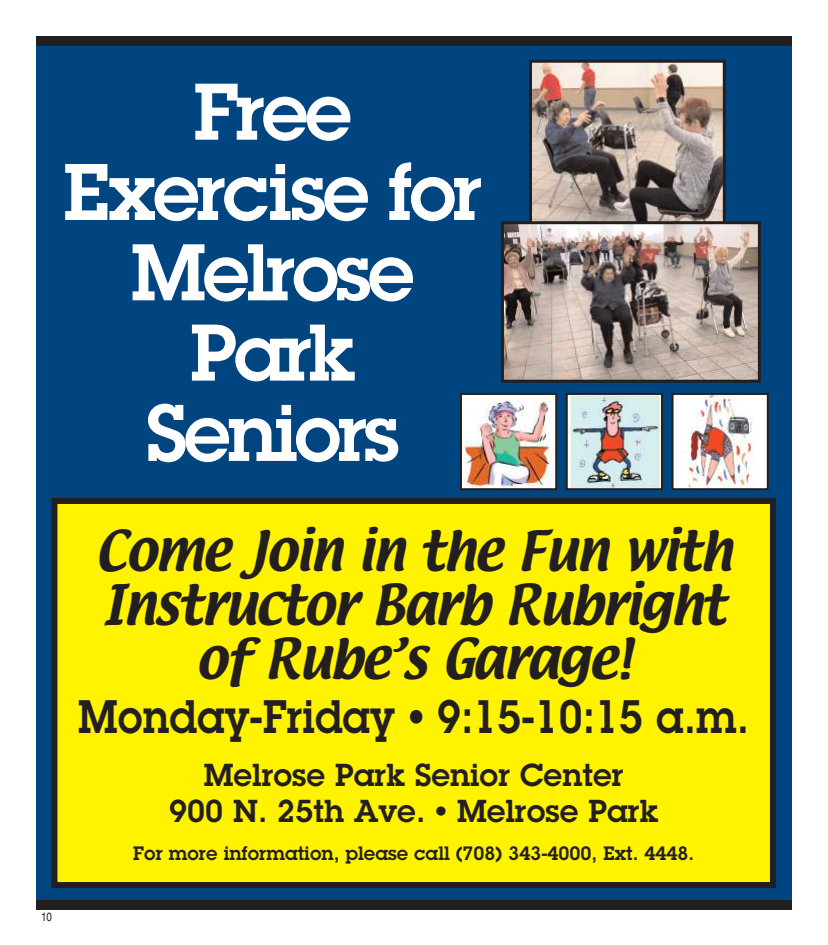
<style>
.page{position:relative;width:828px;height:945px;background:#fff}
.page>*{position:absolute;margin:0;border:0;box-sizing:border-box;transform-origin:0 0}
.t1{font:600 83.8px/80.3px "Lubalin Graph";letter-spacing:-.04em;color:#fff;text-align:center}
.t2{font:49.1px/54.2px "Textile";letter-spacing:-.03em;color:#241f1f;text-align:center}
.t3{font:600 49.1px "Lubalin Graph";color:#241f1f;scale:.9 1}
.t4{font:600 33.2px/36px "Lubalin Graph";color:#241f1f;text-align:center}
.t5{font:600 20.3px "Lubalin Graph";color:#241f1f}
.t6{font:condensed 12px "Helvetica";color:#241f1f}
</style>
<div class="page">
<div style="left:36px;top:36px;width:756px;height:873px;background:#00457f"></div>
<div style="left:36px;top:900px;width:756px;height:10px;background:#241f1f"></div>
<div style="left:36px;top:36px;width:756px;height:10px;background:#241f1f"></div>
<div style="left:54px;top:501px;width:719px;height:384px;background:#fff300"></div>
<div style="left:51px;top:498px;width:725px;height:390px;border:6px solid #241f1f"></div>
<img style="left:463px;top:396px;width:91px;height:91px">
<div style="left:460px;top:393px;width:97px;height:97px;border:2px solid #241f1f"></div>
<img style="left:569px;top:396px;width:91px;height:91px">
<div style="left:566px;top:393px;width:97px;height:97px;border:2px solid #241f1f"></div>
<img style="left:675px;top:396px;width:91px;height:91px">
<div style="left:672px;top:393px;width:97px;height:97px;border:2px solid #241f1f"></div>
<img style="left:533px;top:64px;width:189px;height:157px">
<div style="left:529px;top:60px;width:197px;height:194px;border:3px solid #241f1f"></div>
<img style="left:505px;top:225px;width:252px;height:154px">
<div style="left:501px;top:221px;width:260px;height:162px;border:3px solid #241f1f"></div>
<h1 class="t1" style="left:64px;top:69px;width:420px">Free<br>Exercise for<br>Melrose<br>Park<br>Seniors</h1>
<p class="t6" style="left:41px;top:910px;width:12px">10</p>
<p class="t2" style="left:95px;top:526px;width:639px">Come Join in the Fun with<br>Instructor Barb Rubright of Rube’s Garage!</p>
<p class="t3" style="left:78px;top:683px;width:747px">Monday-Friday • 9:15-10:15 a.m.</p>
<p class="t4" style="left:169px;top:756px;width:491px">Melrose Park Senior Center<br>900 N. 25th Ave. • Melrose Park</p>
<p class="t5" style="left:133px;top:839px;width:563px">For more information, please call (708) 343-4000, Ext. 4448.</p>
</div>
